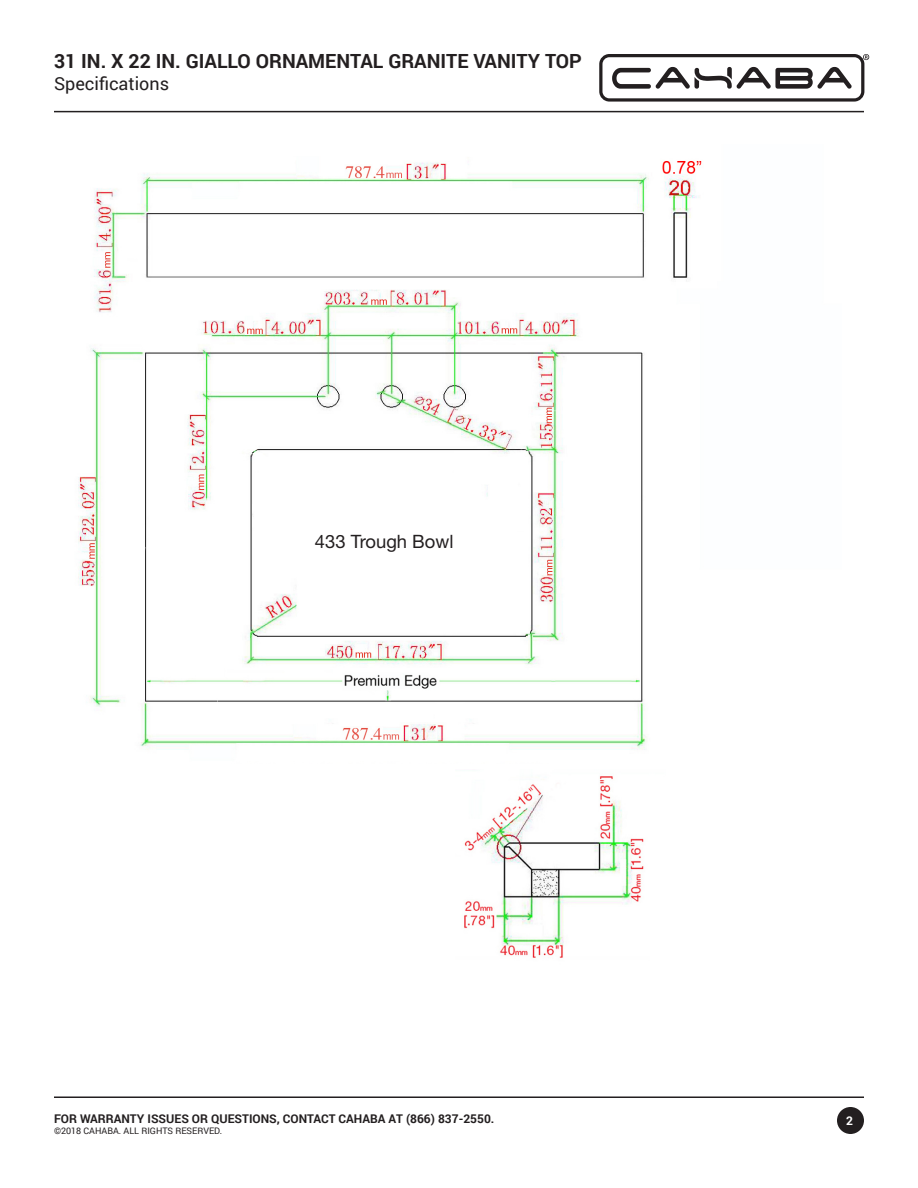
<style>
.page{position:relative;width:918px;height:1188px;background:#fff}
.page>*{position:absolute;margin:0;border:0;box-sizing:border-box;transform-origin:0 0}
.Product_Category{font:700 19.5px "Roboto";color:#231f20}
.t1{font:18.45px "Helvetica Neue LT Std";color:#231f20}
.Document_Description{font:18px "Roboto";color:#231f20}
.Model_Number_Caption{font:700 12px "Roboto";color:#231f20}
.t2{font:700 12px "Roboto";color:#fff}
.Model_Number_Caption-2{font:9px "Roboto";color:#231f20}
</style>
<div class="page">
<svg style="left:599px;top:54px;width:270px;height:48px"></svg>
<hr style="left:54px;top:111px;width:810px;height:1px;background:#231f20">
<hr style="left:54px;top:1096px;width:810px;height:2px;background:#231f20">
<div style="left:837px;top:1107px;width:27px;height:27px;background:#231f20;border-radius:50%"></div>
<img style="left:78px;top:161px;width:624px;height:589px">
<img style="left:464px;top:776px;width:180px;height:182px">
<p class="Product_Category" style="left:54px;top:48px;width:529px">31 IN. X 22 IN. GIALLO ORNAMENTAL GRANITE VANITY TOP</p>
<p class="Document_Description" style="left:54px;top:71px;width:117px">Specifications</p>
<p class="t1" style="left:315px;top:530px;width:140px">433 Trough Bowl</p>
<p class="Model_Number_Caption" style="left:54px;top:1110px;width:442px">FOR WARRANTY ISSUES OR QUESTIONS, CONTACT CAHABA AT (866) 837-2550.</p>
<p class="Model_Number_Caption-2" style="left:54px;top:1124px;width:170px">©2018 CAHABA. ALL RIGHTS RESERVED.</p>
<p class="t2" style="left:846px;top:1113px;width:8px">2</p>
</div>
